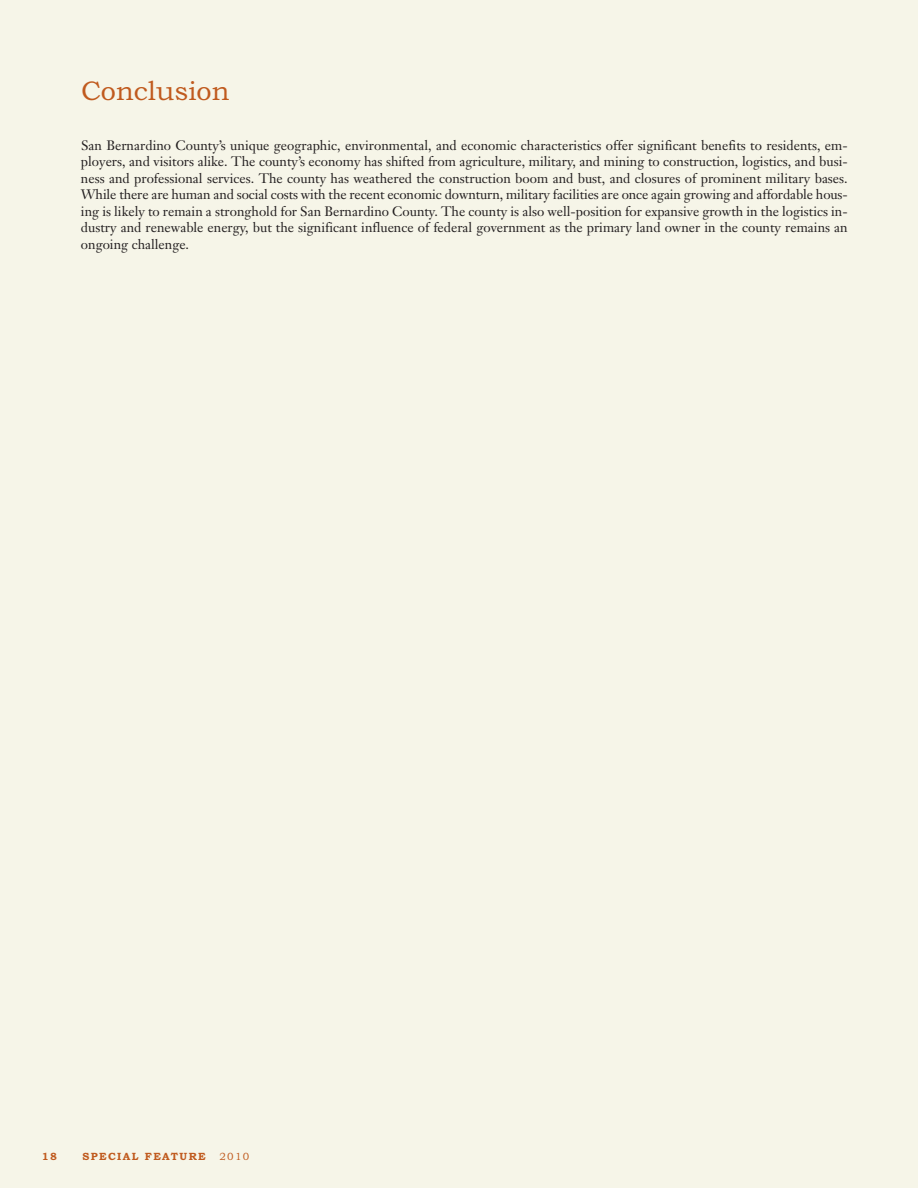
<style>
.page{position:relative;width:918px;height:1188px;background:#f6f5e8}
.page>*{position:absolute;margin:0;border:0;box-sizing:border-box;transform-origin:0 0}
.t1{font:27px "Bookman Old Style";color:#c05a1e}
.t2{font:13.5px/16.5px "Janson Text";color:#231f20;text-align:justify}
.t3{font:700 10.5px "Bookman Old Style";letter-spacing:.13em;color:#c05a1e}
.t4{font:10.5px "Bookman Old Style";color:#c05a1e}
</style>
<div class="page">
<h1 class="t1" style="left:81px;top:75px;width:150px">Conclusion</h1>
<p class="t2" style="left:81px;top:138px;width:768px">San Bernardino County’s unique geographic, environmental, and economic characteristics offer significant benefits to residents, em&shy;ployers, and visitors alike. The county’s economy has shifted from agriculture, military, and mining to construction, logistics, and busi&shy;ness and professional services. The county has weathered the construction boom and bust, and closures of prominent military bases.<br>While there are human and social costs with the recent economic downturn, military facilities are once again growing and affordable hous&shy;ing is likely to remain a stronghold for San Bernardino County. The county is also well-position for expansive growth in the logistics in&shy;dustry and renewable energy, but the significant influence of federal government as the primary land owner in the county remains an ongoing challenge.</p>
<p class="t3" style="left:42px;top:1150px;width:17px">18</p>
<p class="t3" style="left:83px;top:1150px;width:125px">SPECIAL FEATURE</p>
<p class="t4" style="left:219px;top:1150px;width:31px">2010</p>
</div>
